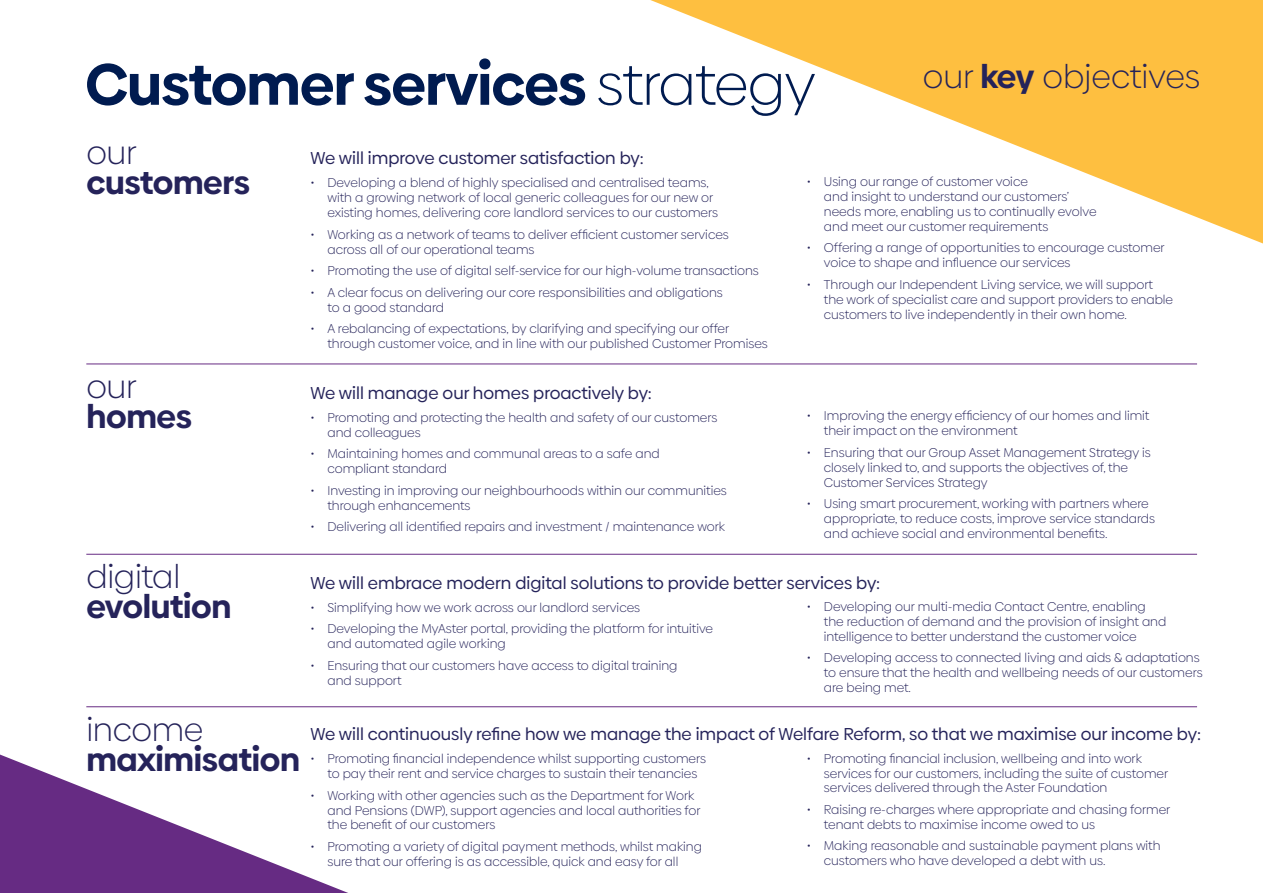
<style>
.page{position:relative;width:1263px;height:893px;background:#fff}
.page>*{position:absolute;margin:0;border:0;box-sizing:border-box;transform-origin:0 0}
.t1{font:700 58.5px "Biennale";letter-spacing:-.015em;color:#001b50}
.t2{font:300 33px "Biennale";letter-spacing:-.01em;color:#25235a}
.t3{font:700 33px "Biennale";letter-spacing:-.01em;color:#25235a}
.t4{font:17.25px "Biennale";color:#25235a}
.t5{font:300 12.75px/15px "Biennale";color:#25235a}
.s1{font-weight:300}
.s2{font-weight:700}
</style>
<div class="page">
<svg style="left:650px;top:0;width:613px;height:243px"></svg>
<svg style="left:0;top:754px;width:348px;height:139px;fill:#662b83"></svg>
<hr style="left:86px;top:364px;width:1111px;height:1px;background:#662b83">
<hr style="left:86px;top:554px;width:1111px;height:1px;background:#662b83">
<hr style="left:86px;top:706px;width:1111px;height:1px;background:#662b83">
<h1 class="t1" style="left:85px;top:47px;width:732px">Customer services <span class="s1">strategy</span></h1>
<h2 class="t2" style="left:923px;top:57px;width:279px">our <span class="s2">key</span> objectives</h2>
<h2 class="t2" style="left:86px;top:133px;width:52px">our</h2>
<h2 class="t3" style="left:86px;top:161px;width:165px">customers</h2>
<h2 class="t2" style="left:86px;top:367px;width:52px">our</h2>
<h2 class="t3" style="left:86px;top:396px;width:107px">homes</h2>
<h2 class="t2" style="left:86px;top:557px;width:95px">digital</h2>
<h2 class="t3" style="left:86px;top:585px;width:147px">evolution</h2>
<h2 class="t2" style="left:86px;top:711px;width:119px">income</h2>
<h2 class="t3" style="left:86px;top:739px;width:215px">maximisation</h2>
<h3 class="t4" style="left:310px;top:147px;width:335px">We will improve customer satisfaction by:</h3>
<p class="t5" style="left:327px;top:176px;width:392px;text-indent:-17px">• Developing a blend of highly specialised and centralised teams, with a growing network of local generic colleagues for our new or existing homes, delivering core landlord services to our customers</p>
<p class="t5" style="left:327px;top:227px;width:403px;text-indent:-17px">• Working as a network of teams to deliver efficient customer services across all of our operational teams</p>
<p class="t5" style="left:310px;top:263px;width:450px">• Promoting the use of digital self-service for our high-volume transactions</p>
<p class="t5" style="left:327px;top:285px;width:397px;text-indent:-17px">• A clear focus on delivering our core responsibilities and obligations to a good standard</p>
<p class="t5" style="left:327px;top:321px;width:442px;text-indent:-17px">• A rebalancing of expectations, by clarifying and specifying our offer through customer voice, and in line with our published Customer Promises</p>
<h3 class="t4" style="left:310px;top:382px;width:343px">We will manage our homes proactively by:</h3>
<p class="t5" style="left:327px;top:410px;width:391px;text-indent:-17px">• Promoting and protecting the health and safety of our customers and colleagues</p>
<p class="t5" style="left:327px;top:447px;width:334px;text-indent:-17px">• Maintaining homes and communal areas to a safe and compliant standard</p>
<p class="t5" style="left:327px;top:483px;width:401px;text-indent:-17px">• Investing in improving our neighbourhoods within our communities through enhancements</p>
<p class="t5" style="left:310px;top:519px;width:416px">• Delivering all identified repairs and investment / maintenance work</p>
<p class="t5" style="left:824px;top:174px;width:274px;text-indent:-17px">• Using our range of customer voice<br>and insight to understand our customers’ needs more, enabling us to continually evolve and meet our customer requirements</p>
<p class="t5" style="left:824px;top:240px;width:342px;text-indent:-17px">• Offering a range of opportunities to encourage customer voice to shape and influence our services</p>
<p class="t5" style="left:824px;top:277px;width:351px;text-indent:-17px">• Through our Independent Living service, we will support the work of specialist care and support providers to enable customers to live independently in their own home.</p>
<p class="t5" style="left:824px;top:408px;width:327px;text-indent:-17px">• Improving the energy efficiency of our homes and limit their impact on the environment</p>
<p class="t5" style="left:824px;top:445px;width:328px;text-indent:-17px">• Ensuring that our Group Asset Management Strategy is closely linked to, and supports the objectives of, the<br>Customer Services Strategy</p>
<p class="t5" style="left:824px;top:496px;width:333px;text-indent:-17px">• Using smart procurement, working with partners where appropriate, to reduce costs, improve service standards and achieve social and environmental benefits.</p>
<h3 class="t4" style="left:310px;top:572px;width:571px">We will embrace modern digital solutions to provide better services by:</h3>
<p class="t5" style="left:310px;top:600px;width:331px">• Simplifying how we work across our landlord services</p>
<p class="t5" style="left:327px;top:621px;width:387px;text-indent:-17px">• Developing the MyAster portal, providing the platform for intuitive and automated agile working</p>
<p class="t5" style="left:327px;top:658px;width:352px;text-indent:-17px">• Ensuring that our customers have access to digital training and support</p>
<h3 class="t4" style="left:310px;top:723px;width:892px">We will continuously refine how we manage the impact of Welfare Reform, so that we maximise our income by:</h3>
<p class="t5" style="left:327px;top:751px;width:380px;text-indent:-17px">• Promoting financial independence whilst supporting customers to pay their rent and service charges to sustain their tenancies</p>
<p class="t5" style="left:327px;top:788px;width:375px;text-indent:-17px">• Working with other agencies such as the Department for Work and Pensions (DWP), support agencies and local authorities for the benefit of our customers</p>
<p class="t5" style="left:310px;top:839px;width:393px;text-align:center">• Promoting a variety of digital payment methods, whilst making sure that our offering is as accessible, quick and easy for all</p>
<p class="t5" style="left:824px;top:599px;width:344px;text-indent:-17px">• Developing our multi-media Contact Centre, enabling the reduction of demand and the provision of insight and intelligence to better understand the customer voice</p>
<p class="t5" style="left:824px;top:650px;width:380px;text-indent:-17px">• Developing access to connected living and aids &amp; adaptations to ensure that the health and wellbeing needs of our customers are being met.</p>
<p class="t5" style="left:824px;top:751px;width:346px;text-indent:-17px">• Promoting financial inclusion, wellbeing and into work services for our customers, including the suite of customer services delivered through the Aster Foundation</p>
<p class="t5" style="left:824px;top:802px;width:348px;text-indent:-17px">• Raising re-charges where appropriate and chasing former tenant debts to maximise income owed to us</p>
<p class="t5" style="left:824px;top:838px;width:338px;text-indent:-17px">• Making reasonable and sustainable payment plans with customers who have developed a debt with us.</p>
</div>
